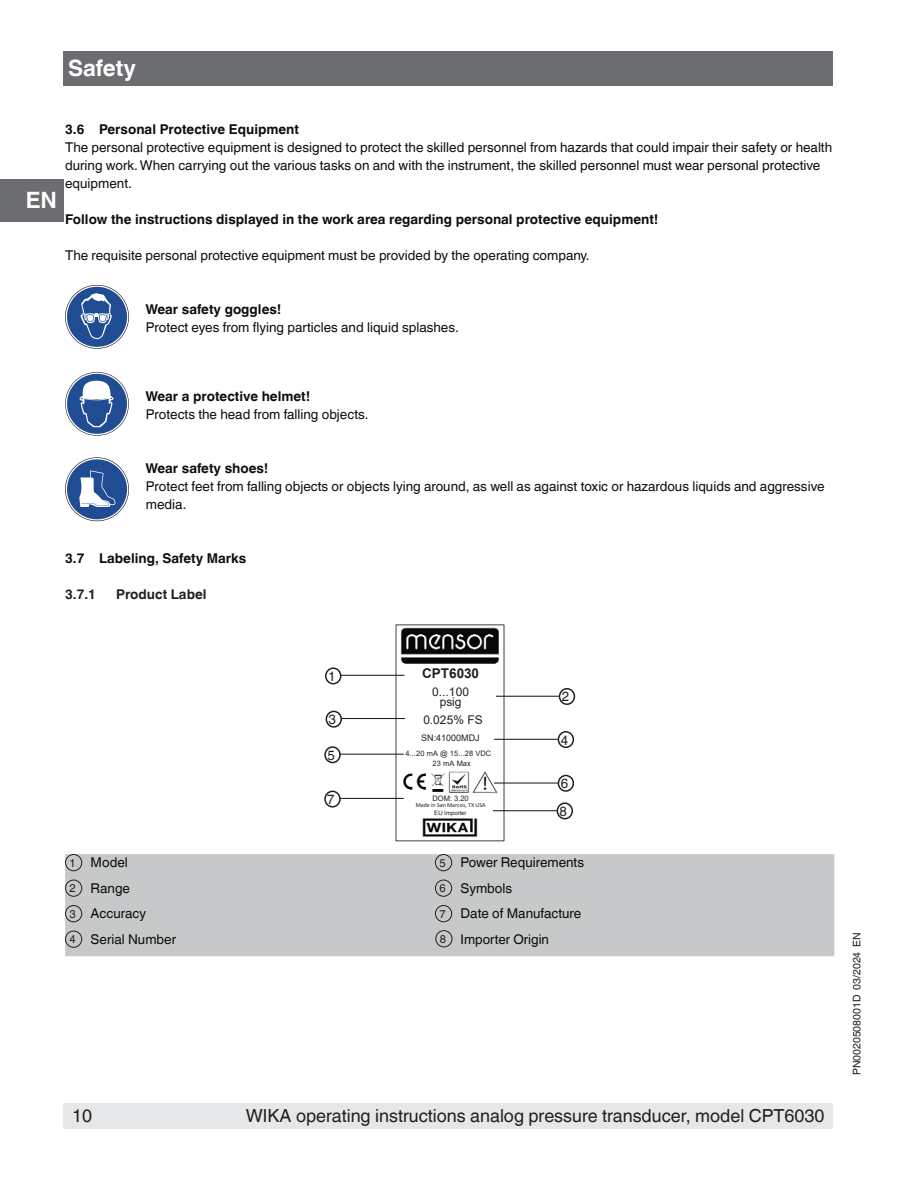
<style>
.page{position:relative;width:918px;height:1188px;background:#fff}
.page>*{position:absolute;margin:0;border:0;box-sizing:border-box;transform-origin:0 0}
.OI-Head{font:700 22.5px "Helvetica World";color:#fff}
.t1{font:18px "Helvetica World";color:#231f20}
.Running_text{font:13.5px/18px "Helvetica World";color:#0c0e0d}
.Danger-Symbol{font:13.5px/18px "Helvetica World";color:#0c0e0d}
.Subheadline2{font:700 13.5px "Helvetica World";color:#0c0e0d}
.Danger-Symbol_Bold{font:700 13.5px "Helvetica World";color:#0c0e0d}
.t2{font:700 13.5px "Helvetica World";color:#231f20}
.t3{font:700 13.5px "Arial";color:#231f20}
.Running_text-2{font:13.35px "Helvetica World";color:#0c0e0d}
.Running_text-3{font:13.35px "Helvetica World";color:#231f20}
.t4{font:12px/10.2px "Arial";color:#231f20;text-align:center}
.Small_text{font:11.25px "Helvetica World";color:#231f20}
.t5{font:10.5px "Helvetica World";color:#231f20}
.t6{font:9px "Arial";color:#231f20}
.t7{font:7.5px "Arial";letter-spacing:.01em;color:#231f20}
.t8{font:6px "Calibri";letter-spacing:-.005em;color:#231f20}
.t9{font:6px "Arial";letter-spacing:-.005em;color:#231f20}
</style>
<div class="page">
<div style="left:64px;top:1103px;width:769px;height:25px;background:#e6e7e9"></div>
<div style="left:64px;top:51px;width:769px;height:34px;background:#6c6d70"></div>
<div style="left:0;top:179px;width:64px;height:42px;background:#6c6d70"></div>
<img style="left:395px;top:625px;width:108px;height:217px">
<hr style="left:341px;top:675px;width:63px;height:1px;background:#231f20">
<div style="left:325px;top:667px;width:16px;height:17px;border:2px solid #231f20;border-radius:50%"></div>
<hr style="left:496px;top:696px;width:64px;height:1px;background:#231f20">
<div style="left:559px;top:688px;width:16px;height:17px;border:2px solid #231f20;border-radius:50%"></div>
<hr style="left:341px;top:718px;width:64px;height:1px;background:#231f20">
<div style="left:326px;top:711px;width:16px;height:17px;border:2px solid #231f20;border-radius:50%"></div>
<hr style="left:340px;top:754px;width:64px;height:1px;background:#231f20">
<div style="left:324px;top:746px;width:17px;height:17px;border:2px solid #231f20;border-radius:50%"></div>
<hr style="left:495px;top:739px;width:64px;height:1px;background:#231f20">
<div style="left:558px;top:731px;width:16px;height:17px;border:2px solid #231f20;border-radius:50%"></div>
<hr style="left:495px;top:782px;width:64px;height:2px;background:#231f20">
<div style="left:558px;top:775px;width:16px;height:17px;border:2px solid #231f20;border-radius:50%"></div>
<hr style="left:340px;top:798px;width:64px;height:1px;background:#231f20">
<div style="left:324px;top:791px;width:17px;height:17px;border:2px solid #231f20;border-radius:50%"></div>
<hr style="left:494px;top:810px;width:64px;height:1px;background:#231f20">
<div style="left:557px;top:802px;width:16px;height:17px;border:2px solid #231f20;border-radius:50%"></div>
<div style="left:65px;top:854px;width:769px;height:102px;background:#c7c8ca"></div>
<div style="left:65px;top:854px;width:17px;height:17px;border:1px solid #231f20;border-radius:50%"></div>
<div style="left:435px;top:854px;width:17px;height:17px;border:1px solid #231f20;border-radius:50%"></div>
<div style="left:65px;top:880px;width:17px;height:17px;border:1px solid #231f20;border-radius:50%"></div>
<div style="left:435px;top:880px;width:17px;height:17px;border:1px solid #231f20;border-radius:50%"></div>
<div style="left:65px;top:905px;width:17px;height:17px;border:1px solid #231f20;border-radius:50%"></div>
<div style="left:435px;top:905px;width:17px;height:17px;border:1px solid #231f20;border-radius:50%"></div>
<div style="left:65px;top:931px;width:17px;height:17px;border:1px solid #231f20;border-radius:50%"></div>
<svg style="left:65px;top:285px;width:64px;height:64px"></svg>
<svg style="left:65px;top:372px;width:64px;height:64px"></svg>
<svg style="left:65px;top:457px;width:64px;height:64px"></svg>
<div style="left:435px;top:930px;width:17px;height:17px;border:1px solid #231f20;border-radius:50%"></div>
<p class="OI-Head" style="left:68px;top:55px;width:69px">Safety</p>
<h1 class="OI-Head" style="left:26px;top:187px;width:33px">EN</h1>
<p class="Subheadline2" style="left:65px;top:121px;width:235px">3.6 Personal Protective Equipment</p>
<p class="Running_text" style="left:65px;top:138px;width:769px">The personal protective equipment is designed to protect the skilled personnel from hazards that could impair their safety or health during work. When carrying out the various tasks on and with the instrument, the skilled personnel must wear personal protective equipment.</p>
<p class="Subheadline2" style="left:65px;top:211px;width:595px">Follow the instructions displayed in the work area regarding personal protective equipment!</p>
<p class="Running_text" style="left:65px;top:246px;width:526px">The requisite personal protective equipment must be provided by the operating company.</p>
<p class="Danger-Symbol_Bold" style="left:145px;top:301px;width:138px">Wear safety goggles!</p>
<p class="Danger-Symbol" style="left:146px;top:318px;width:314px">Protect eyes from flying particles and liquid splashes.</p>
<p class="Danger-Symbol_Bold" style="left:145px;top:388px;width:166px">Wear a protective helmet!</p>
<p class="Running_text" style="left:146px;top:405px;width:224px">Protects the head from falling objects.</p>
<p class="Danger-Symbol_Bold" style="left:145px;top:460px;width:125px">Wear safety shoes!</p>
<p class="Danger-Symbol" style="left:146px;top:477px;width:680px">Protect feet from falling objects or objects lying around, as well as against toxic or hazardous liquids and aggressive media.</p>
<p class="Subheadline2" style="left:65px;top:550px;width:183px">3.7 Labeling, Safety Marks</p>
<p class="t2" style="left:65px;top:586px;width:32px">3.7.1</p>
<p class="t2" style="left:116px;top:586px;width:92px">Product Label</p>
<p class="Running_text-3" style="left:328px;top:669px;width:9px">1</p>
<p class="Running_text-3" style="left:329px;top:712px;width:9px">3</p>
<p class="Running_text-3" style="left:327px;top:747px;width:9px">5</p>
<p class="Running_text-3" style="left:327px;top:792px;width:9px">7</p>
<p class="t3" style="left:422px;top:664px;width:58px">CPT6030</p>
<p class="t4" style="left:432px;top:687px;width:38px">0...100 psig</p>
<p class="t4" style="left:423px;top:714px;width:61px">0.025% FS</p>
<p class="t6" style="left:421px;top:732px;width:60px">SN:41000MDJ</p>
<p class="t7" style="left:405px;top:749px;width:87px">4...20 mA @ 15...28 VDC</p>
<p class="t7" style="left:433px;top:793px;width:38px">DOM: 3.20</p>
<p class="t9" style="left:434px;top:809px;width:34px">EU Importer</p>
<p class="t7" style="left:433px;top:759px;width:40px">23 mA Max</p>
<p class="t8" style="left:416px;top:801px;width:71px">Made in San Marcos, TX USA</p>
<p class="Running_text-3" style="left:562px;top:689px;width:9px">2</p>
<p class="Running_text-3" style="left:561px;top:732px;width:9px">4</p>
<p class="Running_text-3" style="left:561px;top:776px;width:9px">6</p>
<p class="Running_text-3" style="left:560px;top:804px;width:9px">8</p>
<p class="Small_text" style="left:70px;top:856px;width:8px">1</p>
<p class="Running_text" style="left:91px;top:853px;width:39px">Model</p>
<p class="Small_text" style="left:439px;top:856px;width:8px">5</p>
<p class="Running_text" style="left:461px;top:853px;width:125px">Power Requirements</p>
<p class="Small_text" style="left:70px;top:882px;width:8px">2</p>
<p class="Running_text" style="left:91px;top:879px;width:41px">Range</p>
<p class="Small_text" style="left:439px;top:882px;width:8px">6</p>
<p class="Running_text" style="left:461px;top:879px;width:53px">Symbols</p>
<p class="Small_text" style="left:70px;top:907px;width:8px">3</p>
<p class="Running_text" style="left:91px;top:904px;width:57px">Accuracy</p>
<p class="Small_text" style="left:439px;top:907px;width:8px">7</p>
<p class="Running_text" style="left:461px;top:904px;width:122px">Date of Manufacture</p>
<p class="Small_text" style="left:70px;top:933px;width:8px">4</p>
<p class="Running_text" style="left:91px;top:930px;width:87px">Serial Number</p>
<p class="Small_text" style="left:440px;top:932px;width:8px">8</p>
<p class="Running_text-2" style="left:461px;top:932px;width:90px">Importer Origin</p>
<h2 class="t1" style="left:72px;top:1105px;width:22px">10</h2>
<h2 class="t1" style="left:246px;top:1105px;width:580px">WIKA operating instructions analog pressure transducer, model CPT6030</h2>
<p class="t5" style="left:851px;top:1075px;width:145px;rotate:-90deg">PN0020508001D 03/2024 EN</p>
</div>
